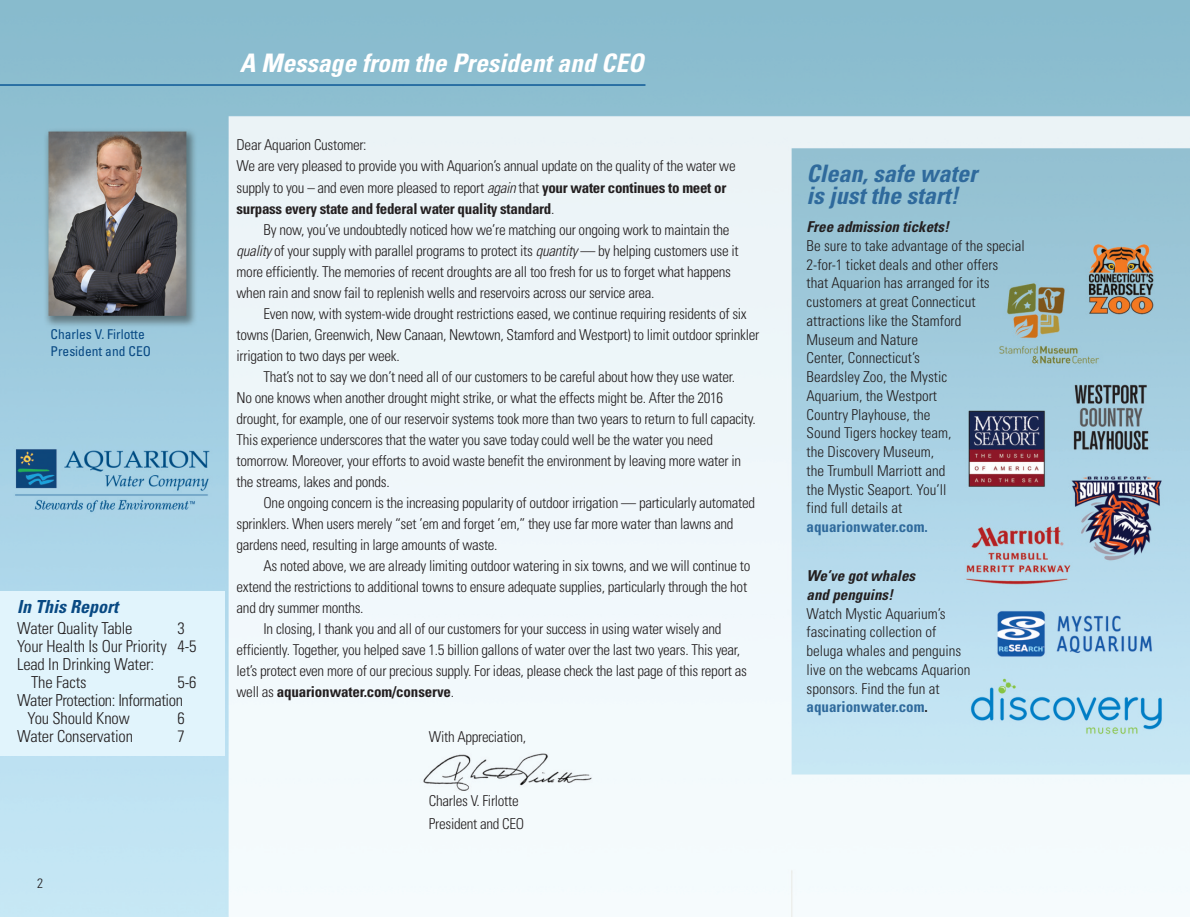
<style>
.page{position:relative;width:1190px;height:917px;background:#fff}
.page>*{position:absolute;margin:0;border:0;box-sizing:border-box;transform-origin:0 0}
.t1{font:italic 700 condensed 25.5px "Univers";color:#fff}
.t2{font:italic 700 condensed 24px/22.5px "Univers";color:#2f6a9c}
.t3{font:italic 700 condensed 18px "Univers";color:#084983}
.t4{font:300 condensed 16.5px "Univers";letter-spacing:-.01em;color:#231f20}
.t5{font:300 condensed 15px/21px "Univers";letter-spacing:-.02em;color:#231f20}
.t6{font:300 condensed 15px/18.8px "Univers";color:#231f20}
.t7{font:italic 700 condensed 15px/18.8px "Univers";color:#231f20}
.t8{font:700 condensed 15px "Univers";letter-spacing:-.01em;color:#231f20}
.t9{font:700 condensed 15px "Univers";color:#2f6a9c}
.t10{font:condensed 13.5px/16.2px "Univers";color:#084983}
.t11{font:300 condensed 13.5px "Univers";color:#231f20}
.s1{font-style:italic}
.s2{font-weight:700}
.s3{font-weight:300}
.s4{font-weight:700;color:#2f6a9c}
</style>
<div class="page">
<img style="left:0;top:0;width:1190px;height:917px">
<hr style="left:0;top:84px;width:645px;height:2px;background:#0c5896">
<div style="left:0;top:591px;width:225px;height:164px;background:#e1f4fc"></div>
<p class="t10" style="left:51px;top:327px;width:102px">Charles V. Firlotte<br>President and CEO</p>
<p class="t3" style="left:17px;top:600px;width:102px">In This Report</p>
<p class="t4" style="left:17px;top:622px;width:117px">Water Quality Table</p>
<p class="t4" style="left:178px;top:622px;width:9px">3</p>
<p class="t4" style="left:17px;top:640px;width:181px">Your Health Is Our Priority 4-5</p>
<p class="t4" style="left:17px;top:658px;width:139px">Lead In Drinking Water:</p>
<p class="t4" style="left:31px;top:676px;width:57px">The Facts</p>
<p class="t4" style="left:178px;top:676px;width:20px">5-6</p>
<p class="t4" style="left:17px;top:694px;width:167px">Water Protection: Information</p>
<p class="t4" style="left:28px;top:712px;width:104px">You Should Know</p>
<p class="t4" style="left:178px;top:712px;width:9px">6</p>
<p class="t4" style="left:17px;top:730px;width:118px">Water Conservation</p>
<p class="t4" style="left:178px;top:730px;width:9px">7</p>
<p class="t11" style="left:37px;top:878px;width:7px">2</p>
<h1 class="t1" style="left:240px;top:54px;width:405px">A Message from the President and CEO</h1>
<p class="t5" style="left:237px;top:136px;width:501px">Dear Aquarion Customer:<br>We are very pleased to provide you with Aquarion’s annual update on the quality of the water we supply to you – and even more pleased to report <span class="s1">again</span> that <span class="s2">your water continues to meet or surpass every state and federal water quality standard</span>.</p>
<p class="t5" style="left:237px;top:220px;width:504px;text-indent:27px">By now, you’ve undoubtedly noticed how we’re matching our ongoing work to maintain the <span class="s1">quality</span> of your supply with parallel programs to protect its <span class="s1">quantity</span> — by helping customers use it more efficiently. The memories of recent droughts are all too fresh for us to forget what happens when rain and snow fail to replenish wells and reservoirs across our service area.</p>
<p class="t5" style="left:264px;top:304px;width:485px">Even now, with system-wide drought restrictions eased, we continue requiring residents of six</p>
<p class="t5" style="left:237px;top:325px;width:524px">towns (Darien, Greenwich, New Canaan, Newtown, Stamford and Westport) to limit outdoor sprinkler</p>
<p class="t5" style="left:237px;top:346px;width:165px">irrigation to two days per week.</p>
<p class="t5" style="left:264px;top:367px;width:473px">That’s not to say we don’t need all of our customers to be careful about how they use water.</p>
<p class="t5" style="left:237px;top:388px;width:488px">No one knows when another drought might strike, or what the effects might be. After the 2016</p>
<p class="t5" style="left:237px;top:409px;width:521px">drought, for example, one of our reservoir systems took more than two years to return to full capacity.</p>
<p class="t5" style="left:237px;top:430px;width:478px">This experience underscores that the water you save today could well be the water you need</p>
<p class="t5" style="left:237px;top:451px;width:506px">tomorrow. Moreover, your efforts to avoid waste benefit the environment by leaving more water in</p>
<p class="t5" style="left:237px;top:472px;width:155px">the streams, lakes and ponds.</p>
<p class="t5" style="left:264px;top:493px;width:493px">One ongoing concern is the increasing popularity of outdoor irrigation — particularly automated</p>
<p class="t5" style="left:237px;top:514px;width:498px">sprinklers. When users merely “set ’em and forget ’em,” they use far more water than lawns and</p>
<p class="t5" style="left:237px;top:535px;width:262px">gardens need, resulting in large amounts of waste.</p>
<p class="t5" style="left:264px;top:556px;width:488px">As noted above, we are already limiting outdoor watering in six towns, and we will continue to</p>
<p class="t5" style="left:237px;top:577px;width:512px">extend the restrictions to additional towns to ensure adequate supplies, particularly through the hot</p>
<p class="t5" style="left:237px;top:598px;width:128px">and dry summer months.</p>
<p class="t5" style="left:264px;top:619px;width:459px">In closing, I thank you and all of our customers for your success in using water wisely and</p>
<p class="t5" style="left:237px;top:640px;width:505px">efficiently. Together, you helped save 1.5 billion gallons of water over the last two years. This year,</p>
<p class="t5" style="left:237px;top:661px;width:512px">let’s protect even more of our precious supply. For ideas, please check the last page of this report as</p>
<p class="t8" style="left:237px;top:686px;width:219px"><span class="s3">well as</span> aquarionwater.com/conserve<span class="s3">.</span></p>
<p class="t5" style="left:429px;top:727px;width:99px">With Appreciation,</p>
<p class="t5" style="left:429px;top:791px;width:97px;line-height:22.5px">Charles V. Firlotte<br>President and CEO</p>
<h2 class="t2" style="left:806px;top:164px;width:172px">Clean, safe water is just the start!</h2>
<p class="t7" style="left:806px;top:218px;width:144px">Free admission tickets!</p>
<p class="t6" style="left:806px;top:237px;width:220px">Be sure to take advantage of the special<br>2-for-1 ticket deals and other offers<br>that Aquarion has arranged for its customers at great Connecticut attractions like the Stamford<br>Museum and Nature<br>Center, Connecticut’s<br>Beardsley Zoo, the Mystic<br>Aquarium, the Westport<br>Country Playhouse, the<br>Sound Tigers hockey team,<br>the Discovery Museum,<br>the Trumbull Marriott and<br>the Mystic Seaport. You’ll<br>find full details at</p>
<p class="t9" style="left:806px;top:521px;width:123px">aquarionwater.com.</p>
<p class="t7" style="left:806px;top:567px;width:110px">We’ve got whales and penguins!</p>
<p class="t6" style="left:806px;top:605px;width:166px">Watch Mystic Aquarium’s fascinating collection of beluga whales and penguins live on the webcams Aquarion sponsors. Find the fun at <span class="s4">aquarionwater.com</span><span class="s2">.</span></p>
</div>
